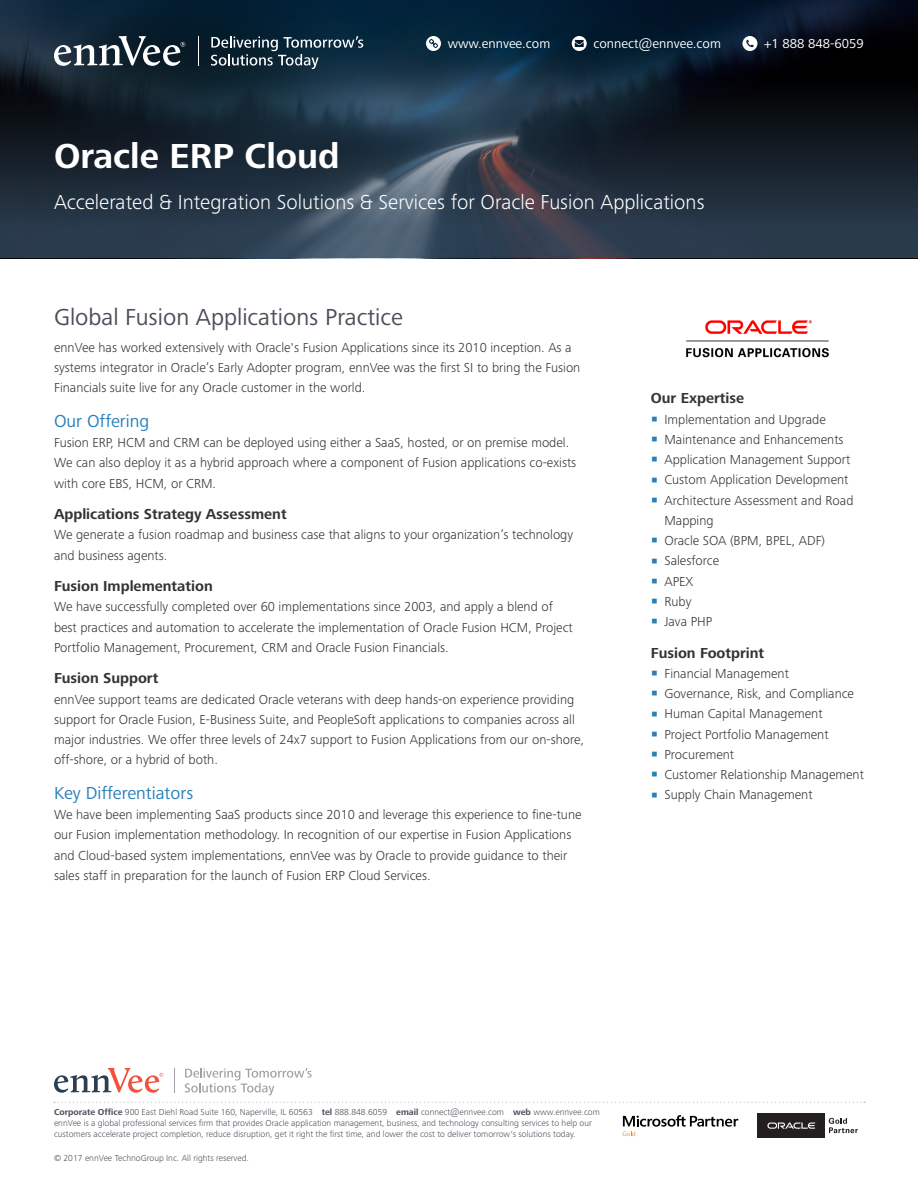
<style>
.page{position:relative;width:918px;height:1188px;background:#fff}
.page>*{position:absolute;margin:0;border:0;box-sizing:border-box;transform-origin:0 0}
.t1{font:700 36px "Frutiger Next Pro";color:#fff}
._16x18_4_5x9{font:24px "Frutiger Next Pro";color:#4b4f59}
.t2{font:300 21px "Frutiger Next Pro";color:#fff}
.t3{font:18px "Frutiger Next Pro";color:#2980b9}
._10_Bold_00{font:700 15px "Frutiger Next Pro";color:#333}
._9_P_0After{font:300 13.5px/20.2px "Frutiger Next Pro";color:#333}
.t4{font:13.5px "Frutiger Next Pro";color:#fff}
.t5{font:300 9px/10.8px "Frutiger Next Pro";color:#4b4f59}
.s1{font-family:"Arial";font-weight:400;font-size:21px;color:#2980b9}
.s2{font-weight:700}
</style>
<div class="page">
<svg style="left:0;top:0;width:918px;height:258px;background:#1b2b3a"></svg>
<img style="left:686px;top:320px;width:143px;height:38px">
<svg style="left:623px;top:1115px;width:115px;height:21px"></svg>
<svg style="left:54px;top:1102px;width:811px;height:1px"></svg>
<svg style="left:54px;top:1068px;width:109px;height:25px"></svg>
<svg style="left:174px;top:1068px;width:1px;height:25px"></svg>
<svg style="left:185px;top:1068px;width:127px;height:27px"></svg>
<svg style="left:829px;top:1118px;width:29px;height:15px"></svg>
<div style="left:758px;top:1113px;width:67px;height:25px;background:#231f20"></div>
<svg style="left:767px;top:1122px;width:50px;height:7px"></svg>
<svg style="left:54px;top:36px;width:131px;height:30px"></svg>
<hr style="left:198px;top:36px;width:1px;height:30px;background:#fff">
<svg style="left:211px;top:36px;width:152px;height:33px;background:#364c5b"></svg>
<svg style="left:742px;top:36px;width:15px;height:15px"></svg>
<svg style="left:572px;top:36px;width:15px;height:15px"></svg>
<svg style="left:426px;top:36px;width:15px;height:15px"></svg>
<p class="t1" style="left:54px;top:136px;width:287px">Oracle ERP Cloud</p>
<p class="t4" style="left:448px;top:36px;width:104px">www.ennvee.com</p>
<p class="t4" style="left:594px;top:36px;width:129px">connect@ennvee.com</p>
<p class="t4" style="left:764px;top:36px;width:101px">+1 888 848-6059</p>
<p class="t2" style="left:54px;top:190px;width:652px">Accelerated &amp; Integration Solutions &amp; Services for Oracle Fusion Applications</p>
<p class="_16x18_4_5x9" style="left:54px;top:303px;width:350px">Global Fusion Applications Practice</p>
<p class="_9_P_0After" style="left:54px;top:337px;width:528px">ennVee has worked extensively with Oracle's Fusion Applications since its 2010 inception. As a systems integrator in Oracle’s Early Adopter program, ennVee was the first SI to bring the Fusion<br>Financials suite live for any Oracle customer in the world.</p>
<p class="t3" style="left:54px;top:411px;width:97px">Our Offering</p>
<p class="_9_P_0After" style="left:54px;top:432px;width:524px">Fusion ERP, HCM and CRM can be deployed using either a SaaS, hosted, or on premise model.<br>We can also deploy it as a hybrid approach where a component of Fusion applications co-exists with core EBS, HCM, or CRM.</p>
<p class="_10_Bold_00" style="left:54px;top:505px;width:234px">Applications Strategy Assessment</p>
<p class="_9_P_0After" style="left:54px;top:525px;width:521px">We generate a fusion roadmap and business case that aligns to your organization’s technology and business agents.</p>
<p class="_10_Bold_00" style="left:54px;top:577px;width:160px">Fusion Implementation</p>
<p class="_9_P_0After" style="left:54px;top:597px;width:520px">We have successfully completed over 60 implementations since 2003, and apply a blend of best practices and automation to accelerate the implementation of Oracle Fusion HCM, Project<br>Portfolio Management, Procurement, CRM and Oracle Fusion Financials.</p>
<p class="_10_Bold_00" style="left:54px;top:670px;width:106px">Fusion Support</p>
<p class="_9_P_0After" style="left:54px;top:689px;width:532px">ennVee support teams are dedicated Oracle veterans with deep hands-on experience providing support for Oracle Fusion, E-Business Suite, and PeopleSoft applications to companies across all major industries. We offer three levels of 24x7 support to Fusion Applications from our on-shore, off-shore, or a hybrid of both.</p>
<p class="t3" style="left:54px;top:783px;width:141px">Key Differentiators</p>
<p class="_9_P_0After" style="left:54px;top:804px;width:529px">We have been implementing SaaS products since 2010 and leverage this experience to fine-tune our Fusion implementation methodology. In recognition of our expertise in Fusion Applications and Cloud-based system implementations, ennVee was by Oracle to provide guidance to their sales staff in preparation for the launch of Fusion ERP Cloud Services.</p>
<p class="_10_Bold_00" style="left:651px;top:390px;width:95px">Our Expertise</p>
<p class="_9_P_0After" style="left:651px;top:409px;width:176px"><span class="s1">▪</span> Implementation and Upgrade</p>
<p class="_9_P_0After" style="left:651px;top:429px;width:194px"><span class="s1">▪</span> Maintenance and Enhancements</p>
<p class="_9_P_0After" style="left:651px;top:449px;width:201px"><span class="s1">▪</span> Application Management Support</p>
<p class="_9_P_0After" style="left:651px;top:470px;width:199px"><span class="s1">▪</span> Custom Application Development</p>
<p class="_9_P_0After" style="left:664px;top:490px;width:191px;text-indent:-14px"><span class="s1">▪</span> Architecture Assessment and Road<br>Mapping</p>
<p class="_9_P_0After" style="left:651px;top:530px;width:176px"><span class="s1">▪</span> Oracle SOA (BPM, BPEL, ADF)</p>
<p class="_9_P_0After" style="left:651px;top:551px;width:70px"><span class="s1">▪</span> Salesforce</p>
<p class="_9_P_0After" style="left:651px;top:571px;width:44px"><span class="s1">▪</span> APEX</p>
<p class="_9_P_0After" style="left:651px;top:591px;width:42px"><span class="s1">▪</span> Ruby</p>
<p class="_9_P_0After" style="left:651px;top:611px;width:63px"><span class="s1">▪</span> Java PHP</p>
<p class="_10_Bold_00" style="left:651px;top:644px;width:115px">Fusion Footprint</p>
<p class="_9_P_0After" style="left:651px;top:663px;width:140px"><span class="s1">▪</span> Financial Management</p>
<p class="_9_P_0After" style="left:651px;top:683px;width:205px"><span class="s1">▪</span> Governance, Risk, and Compliance</p>
<p class="_9_P_0After" style="left:651px;top:704px;width:173px"><span class="s1">▪</span> Human Capital Management</p>
<p class="_9_P_0After" style="left:651px;top:724px;width:179px"><span class="s1">▪</span> Project Portfolio Management</p>
<p class="_9_P_0After" style="left:651px;top:744px;width:85px"><span class="s1">▪</span> Procurement</p>
<p class="_9_P_0After" style="left:651px;top:764px;width:215px"><span class="s1">▪</span> Customer Relationship Management</p>
<p class="_9_P_0After" style="left:651px;top:785px;width:163px"><span class="s1">▪</span> Supply Chain Management</p>
<p class="t5" style="left:54px;top:1107px;width:547px"><span class="s2">Corporate Office</span> 900 East Diehl Road Suite 160, Naperville, IL 60563 <span class="s2">tel</span> 888.848.6059 <span class="s2">email</span> connect@ennvee.com <span class="s2">web</span> www.ennvee.com</p>
<p class="t5" style="left:54px;top:1118px;width:540px">ennVee is a global professional services firm that provides Oracle application management, business, and technology consulting services to help our customers accelerate project completion, reduce disruption, get it right the first time, and lower the cost to deliver tomorrow's solutions today.</p>
<p class="t5" style="left:54px;top:1153px;width:196px">© 2017 ennVee TechnoGroup Inc. All rights reserved.</p>
</div>
